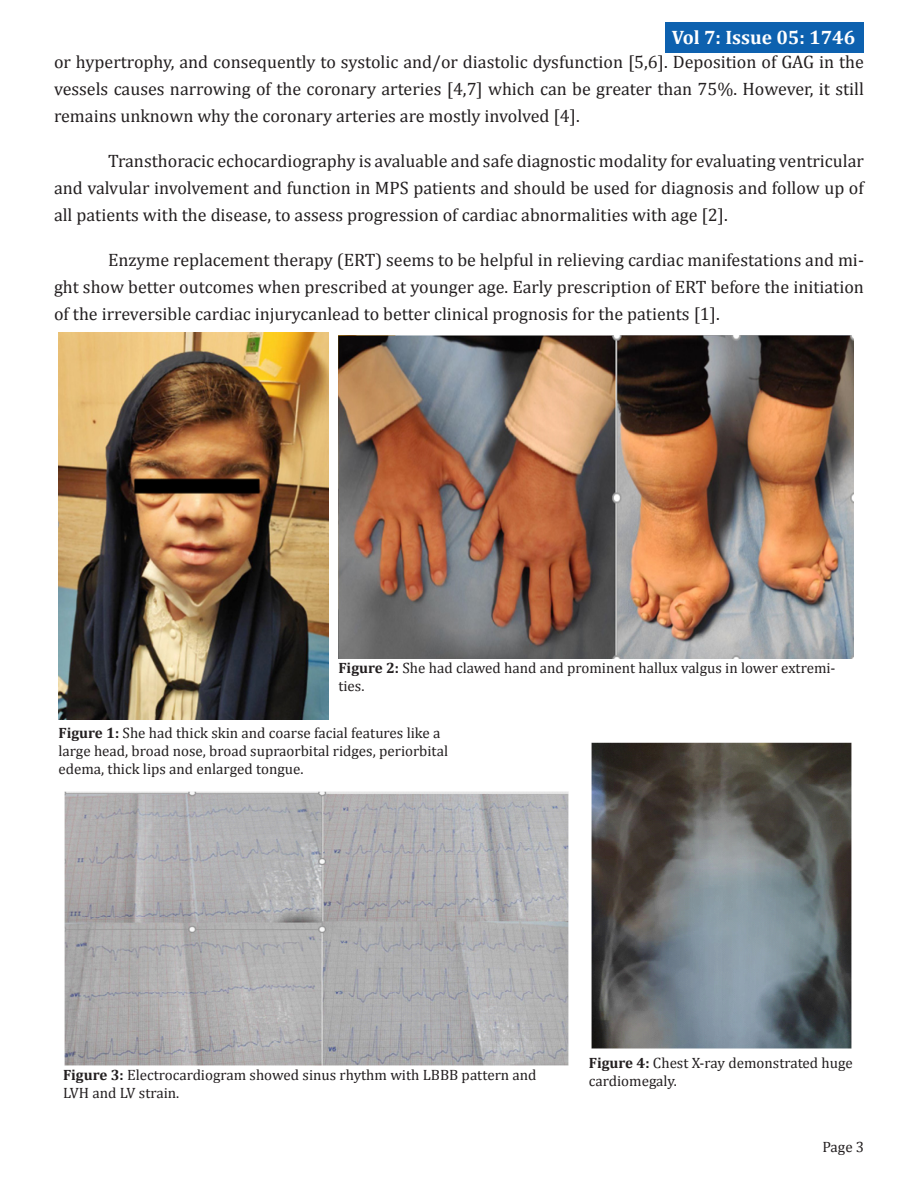
<style>
.page{position:relative;width:918px;height:1188px;background:#fff}
.page>*{position:absolute;margin:0;border:0;box-sizing:border-box;transform-origin:0 0}
.t1{font:700 19.5px "Cambria";color:#fff}
.t2{font:18px/27px "Cambria";color:#231f20;text-align:justify}
.t3{font:15px/18px "Cambria";color:#231f20}
.s1{font-weight:700}
</style>
<div class="page">
<div style="left:666px;top:22px;width:198px;height:30px;background:#0d61af"></div>
<img style="left:59px;top:332px;width:269px;height:388px">
<img style="left:338px;top:335px;width:515px;height:323px">
<img style="left:65px;top:791px;width:503px;height:274px">
<img style="left:592px;top:743px;width:260px;height:305px">
<p class="t1" style="left:672px;top:24px;width:185px">Vol 7: Issue 05: 1746</p>
<p class="t2" style="left:54px;top:48px;width:812px">or hypertrophy, and consequently to systolic and/or diastolic dysfunction [5,6]. Deposition of GAG in the vessels causes narrowing of the coronary arteries [4,7] which can be greater than 75%. However, it still remains unknown why the coronary arteries are mostly involved [4].</p>
<p class="t2" style="left:54px;top:147px;width:811px;text-indent:54px">Transthoracic echocardiography is avaluable and safe diagnostic modality for evaluating ventricular and valvular involvement and function in MPS patients and should be used for diagnosis and follow up of all patients with the disease, to assess progression of cardiac abnormalities with age [2].</p>
<p class="t2" style="left:54px;top:246px;width:811px;text-indent:54px">Enzyme replacement therapy (ERT) seems to be helpful in relieving cardiac manifestations and mi&shy;ght show better outcomes when prescribed at younger age. Early prescription of ERT before the initiation of the irreversible cardiac injurycanlead to better clinical prognosis for the patients [1].</p>
<p class="t3" style="left:338px;top:659px;width:499px"><span class="s1">Figure 2:</span> She had clawed hand and prominent hallux valgus in lower extremi&shy;ties.</p>
<p class="t3" style="left:58px;top:724px;width:391px"><span class="s1">Figure 1:</span> She had thick skin and coarse facial features like a large head, broad nose, broad supraorbital ridges, periorbital edema, thick lips and enlarged tongue.</p>
<p class="t3" style="left:63px;top:1066px;width:475px"><span class="s1">Figure 3:</span> Electrocardiogram showed sinus rhythm with LBBB pattern and<br>LVH and LV strain.</p>
<p class="t3" style="left:589px;top:1054px;width:266px"><span class="s1">Figure 4:</span> Chest X-ray demonstrated huge cardiomegaly.</p>
<p class="t3" style="left:822px;top:1138px;width:43px">Page 3</p>
</div>
